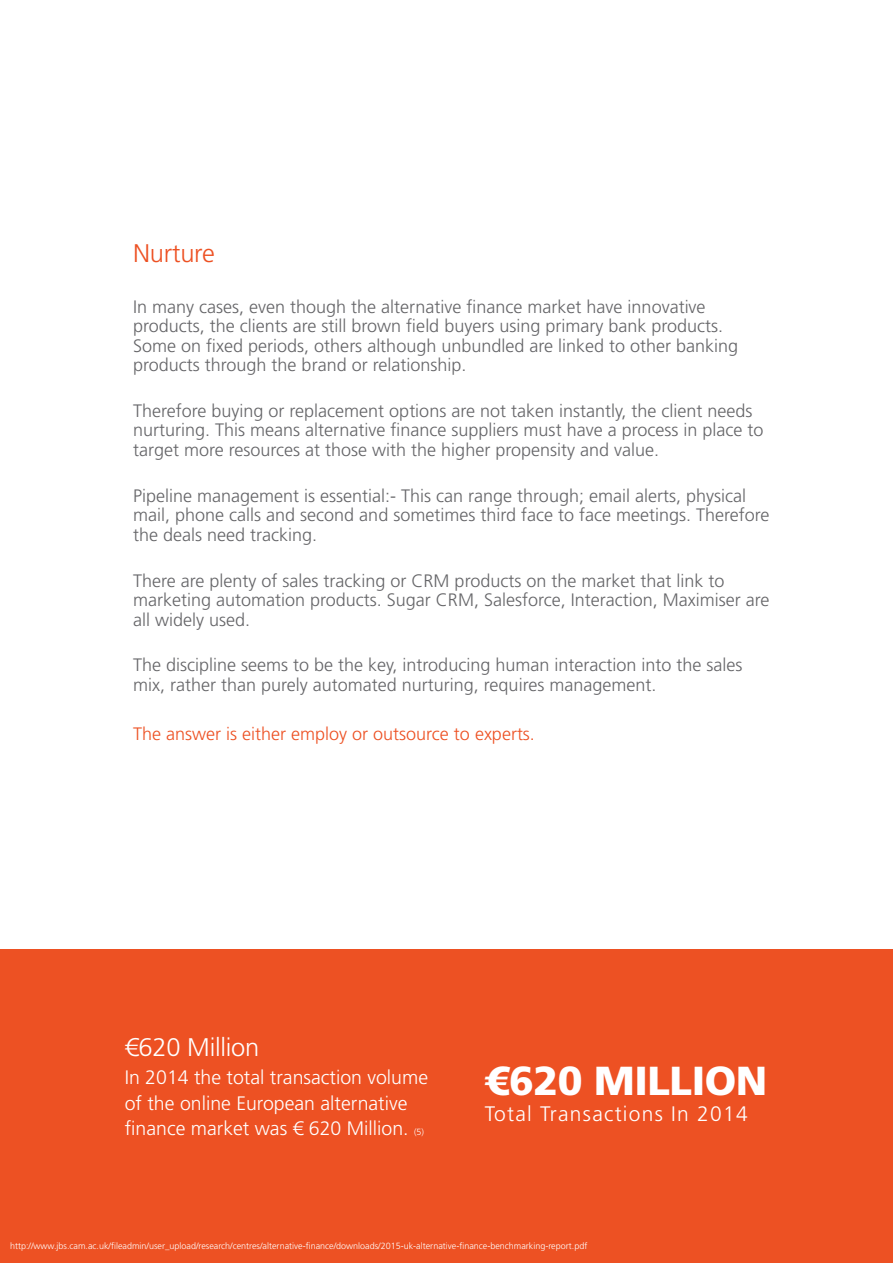
<style>
.page{position:relative;width:893px;height:1263px;background:#fff}
.page>*{position:absolute;margin:0;border:0;box-sizing:border-box;transform-origin:0 0}
.t1{font:900 40.5px "Frutiger LT Std";letter-spacing:-.01em;color:#fff}
.t2{font:300 25.5px "Frutiger LT Std";letter-spacing:-.01em;color:#fff}
.t3{font:300 25.5px "Frutiger LT Std";letter-spacing:-.01em;color:#ed5123}
.t4{font:300 21px "Frutiger LT Std";letter-spacing:.06em;color:#fff}
.t5{font:300 19.5px/25.5px "Frutiger LT Std";color:#fff}
.t6{font:300 18px/19.5px "Frutiger LT Std";color:#656568}
.t7{font:300 18px "Frutiger LT Std";color:#ed5123}
.t8{font:300 9px "Frutiger LT Std";color:#fff}
.s1{font-size:9px}
</style>
<div class="page">
<div style="left:0;top:950px;width:893px;height:313px;background:#ed5123"></div>
<p class="t3" style="left:133px;top:239px;width:83px">Nurture</p>
<p class="t6" style="left:133px;top:297px;width:606px">In many cases, even though the alternative finance market have innovative products, the clients are still brown field buyers using primary bank products.<br>Some on fixed periods, others although unbundled are linked to other banking products through the brand or relationship.</p>
<p class="t6" style="left:133px;top:401px;width:632px">Therefore buying or replacement options are not taken instantly, the client needs nurturing. This means alternative finance suppliers must have a process in place to target more resources at those with the higher propensity and value.</p>
<p class="t6" style="left:133px;top:486px;width:638px">Pipeline management is essential:- This can range through; email alerts, physical mail, phone calls and second and sometimes third face to face meetings. Therefore the deals need tracking.</p>
<p class="t6" style="left:133px;top:571px;width:638px">There are plenty of sales tracking or CRM products on the market that link to marketing automation products. Sugar CRM, Salesforce, Interaction, Maximiser are all widely used.</p>
<p class="t6" style="left:133px;top:656px;width:611px">The discipline seems to be the key, introducing human interaction into the sales mix, rather than purely automated nurturing, requires management.</p>
<p class="t7" style="left:133px;top:723px;width:403px">The answer is either employ or outsource to experts.</p>
<p class="t2" style="left:125px;top:1032px;width:136px">€620 Million</p>
<p class="t5" style="left:125px;top:1065px;width:305px">In 2014 the total transaction volume of the online European alternative finance market was € 620 Million. <span class="s1">(5)</span></p>
<p class="t1" style="left:485px;top:1056px;width:284px">€620 MILLION</p>
<p class="t4" style="left:485px;top:1102px;width:264px">Total Transactions In 2014</p>
<p class="t8" style="left:10px;top:1241px;width:579px">http://www.jbs.cam.ac.uk/fileadmin/user_upload/research/centres/alternative-finance/downloads/2015-uk-alternative-finance-benchmarking-report.pdf</p>
</div>
